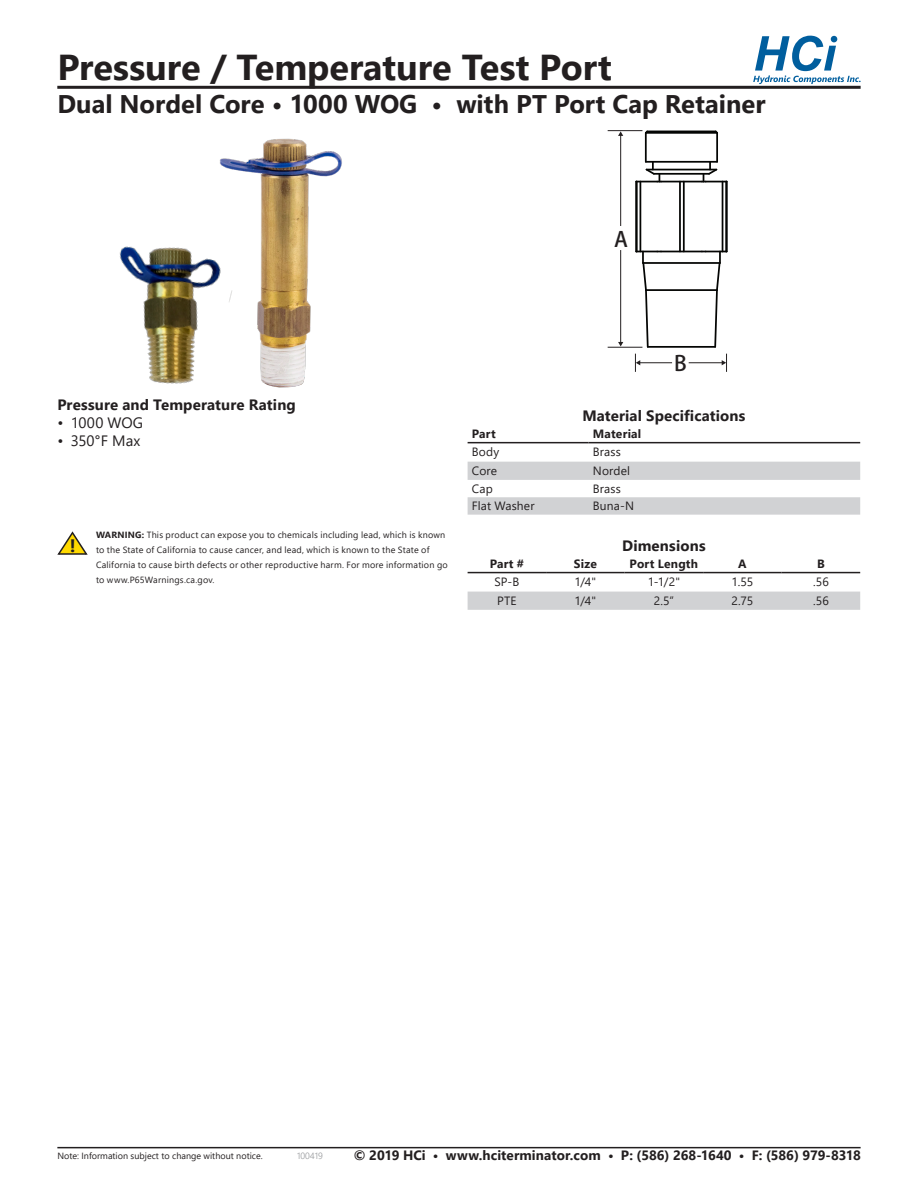
<style>
.page{position:relative;width:918px;height:1188px;background:#fff}
.page>*{position:absolute;margin:0;border:0;box-sizing:border-box;transform-origin:0 0}
.Header_1{font:700 36px "Segoe UI";color:#231f20}
.Header_2{font:700 25.5px "Segoe UI";color:#231f20}
.t1{font:500 21px "Koz Go Pr 6 N";color:#231f20}
.Header_2-2{font:700 18px "Segoe UI";color:#231f20}
.Header_4{font:700 15px "Segoe UI";letter-spacing:.01em;color:#231f20}
.Header_3__Feat__Appr{font:700 15px "Segoe UI";letter-spacing:.01em;color:#231f20}
.t2{font:15px "Segoe UI";color:#231f20}
.t3{font:700 13.5px "Segoe UI";letter-spacing:.005em;color:#231f20}
.Table_Text_Left{font:12px "Segoe UI";letter-spacing:.015em;color:#231f20}
.Table_Text{font:12px "Segoe UI";letter-spacing:.005em;color:#231f20}
.Table_Header{font:700 12px "Segoe UI";letter-spacing:.015em;color:#231f20}
.Table_Header_Left{font:700 12px "Segoe UI";letter-spacing:.015em;color:#231f20}
.Header_2-3{font:9px/15px "Segoe UI";letter-spacing:.02em;color:#231f20}
.Header_2-4{font:9px "Segoe UI";color:#231f20}
.t4{font:300 9px "Segoe UI";color:#939598}
.s1{font-weight:700}
</style>
<div class="page">
<svg style="left:753px;top:36px;width:108px;height:48px"></svg>
<hr style="left:57px;top:86px;width:804px;height:3px;background:#231f20">
<hr style="left:57px;top:1147px;width:804px;height:1px;background:#231f20">
<hr style="left:661px;top:181px;width:41px;height:1px;background:#040503">
<hr style="left:640px;top:182px;width:1px;height:69px;background:#040503">
<hr style="left:636px;top:182px;width:2px;height:69px;background:#040503">
<hr style="left:722px;top:182px;width:1px;height:69px;background:#040503">
<hr style="left:679px;top:182px;width:2px;height:69px;background:#040503">
<hr style="left:683px;top:182px;width:2px;height:69px;background:#040503">
<hr style="left:725px;top:182px;width:2px;height:69px;background:#040503">
<hr style="left:661px;top:251px;width:41px;height:1px;background:#040503">
<hr style="left:646px;top:289px;width:71px;height:2px;background:#040503">
<hr style="left:648px;top:346px;width:67px;height:2px;background:#040503">
<hr style="left:643px;top:262px;width:77px;height:2px;background:#040503">
<hr style="left:646px;top:161px;width:71px;height:2px;background:#040503">
<hr style="left:646px;top:132px;width:71px;height:2px;background:#040503">
<hr style="left:647px;top:131px;width:69px;height:1px;background:#040503">
<hr style="left:654px;top:173px;width:55px;height:2px;background:#040503">
<hr style="left:647px;top:169px;width:69px;height:1px;background:#040503">
<hr style="left:635px;top:182px;width:2px;height:69px;background:#040503">
<hr style="left:726px;top:182px;width:2px;height:69px;background:#040503">
<hr style="left:716px;top:133px;width:2px;height:29px;background:#040503">
<hr style="left:645px;top:133px;width:2px;height:29px;background:#040503">
<svg style="left:644px;top:130px;width:6px;height:5px"></svg>
<svg style="left:713px;top:130px;width:5px;height:5px"></svg>
<svg style="left:702px;top:162px;width:25px;height:20px"></svg>
<svg style="left:636px;top:162px;width:25px;height:20px"></svg>
<hr style="left:620px;top:250px;width:1px;height:93px;background:#231f20">
<svg style="left:618px;top:342px;width:5px;height:4px"></svg>
<hr style="left:608px;top:347px;width:34px;height:1px;background:#231f20">
<hr style="left:620px;top:135px;width:1px;height:91px;background:#231f20">
<svg style="left:618px;top:131px;width:5px;height:5px"></svg>
<hr style="left:608px;top:130px;width:34px;height:1px;background:#231f20">
<hr style="left:689px;top:362px;width:33px;height:1px;background:#231f20">
<svg style="left:702px;top:251px;width:25px;height:121px"></svg>
<hr style="left:640px;top:362px;width:32px;height:1px;background:#231f20">
<svg style="left:635px;top:251px;width:26px;height:121px"></svg>
<div style="left:468px;top:462px;width:392px;height:18px;background:#d1d2d4"></div>
<svg style="left:468px;top:497px;width:392px;height:18px;background:#d2d3d5"></svg>
<hr style="left:589px;top:442px;width:271px;height:1px;background:#231f20">
<div style="left:468px;top:592px;width:392px;height:18px;background:#d1d2d4"></div>
<hr style="left:468px;top:572px;width:78px;height:1px;background:#231f20">
<hr style="left:546px;top:572px;width:79px;height:1px;background:#231f20">
<hr style="left:625px;top:572px;width:78px;height:1px;background:#231f20">
<hr style="left:703px;top:572px;width:79px;height:1px;background:#231f20">
<hr style="left:782px;top:572px;width:78px;height:1px;background:#231f20">
<svg style="left:57px;top:531px;width:31px;height:24px"></svg>
<img style="left:57px;top:85px;width:541px;height:377px">
<img style="left:113px;top:224px;width:124px;height:172px">
<p class="Header_1" style="left:57px;top:33px;width:556px">Pressure / Temperature Test Port</p>
<p class="Header_2" style="left:57px;top:80px;width:710px">Dual Nordel Core • 1000 WOG • with PT Port Cap Retainer</p>
<p class="t1" style="left:614px;top:228px;width:15px">A</p>
<p class="Header_3__Feat__Appr" style="left:57px;top:390px;width:240px">Pressure and Temperature Rating</p>
<p class="t2" style="left:57px;top:408px;width:87px">• 1000 WOG</p>
<p class="t2" style="left:57px;top:426px;width:85px">• 350°F Max</p>
<p class="Header_2-2" style="left:70px;top:529px;width:7px">!</p>
<p class="Header_2-3" style="left:96px;top:526px;width:351px"><span class="s1">WARNING:</span> This product can expose you to chemicals including lead, which is known to the State of California to cause cancer, and lead, which is known to the State of</p>
<p class="Header_2-3" style="left:96px;top:556px;width:353px">California to cause birth defects or other reproductive harm. For more information go to www.P65Warnings.ca.gov.</p>
<p class="t1" style="left:674px;top:352px;width:14px">B</p>
<p class="Header_4" style="left:582px;top:401px;width:165px">Material Specifications</p>
<p class="Table_Header_Left" style="left:472px;top:423px;width:25px">Part</p>
<p class="Table_Header_Left" style="left:593px;top:423px;width:50px">Material</p>
<p class="Table_Text_Left" style="left:472px;top:441px;width:29px">Body</p>
<p class="Table_Text_Left" style="left:593px;top:441px;width:30px">Brass</p>
<p class="Table_Text_Left" style="left:472px;top:459px;width:27px">Core</p>
<p class="Table_Text_Left" style="left:593px;top:459px;width:39px">Nordel</p>
<p class="Table_Text_Left" style="left:472px;top:477px;width:22px">Cap</p>
<p class="Table_Text_Left" style="left:593px;top:477px;width:30px">Brass</p>
<p class="Table_Text_Left" style="left:472px;top:495px;width:64px">Flat Washer</p>
<p class="Table_Text_Left" style="left:593px;top:495px;width:43px">Buna-N</p>
<p class="Header_4" style="left:622px;top:531px;width:85px">Dimensions</p>
<p class="Table_Header" style="left:490px;top:553px;width:36px">Part #</p>
<p class="Table_Header" style="left:574px;top:553px;width:24px">Size</p>
<p class="Table_Header" style="left:630px;top:553px;width:70px">Port Length</p>
<p class="Table_Header" style="left:738px;top:553px;width:10px">A</p>
<p class="Table_Header" style="left:817px;top:553px;width:9px">B</p>
<p class="Table_Text" style="left:494px;top:571px;width:26px">SP-B</p>
<p class="Table_Text" style="left:575px;top:571px;width:23px">1/4"</p>
<p class="Table_Text" style="left:648px;top:571px;width:34px">1-1/2"</p>
<p class="Table_Text" style="left:732px;top:571px;width:23px">1.55</p>
<p class="Table_Text" style="left:813px;top:571px;width:17px">.56</p>
<p class="Table_Text" style="left:497px;top:589px;width:21px">PTE</p>
<p class="Table_Text" style="left:575px;top:589px;width:23px">1/4"</p>
<p class="Table_Text" style="left:654px;top:589px;width:22px">2.5”</p>
<p class="Table_Text" style="left:732px;top:589px;width:23px">2.75</p>
<p class="Table_Text" style="left:813px;top:589px;width:17px">.56</p>
<p class="Header_2-4" style="left:57px;top:1147px;width:207px">Note: Information subject to change without notice.</p>
<p class="t4" style="left:297px;top:1147px;width:27px">100419</p>
<h3 class="t3" style="left:354px;top:1142px;width:509px">© 2019 HCi • www.hciterminator.com • P: (586) 268-1640 • F: (586) 979-8318</h3>
</div>
